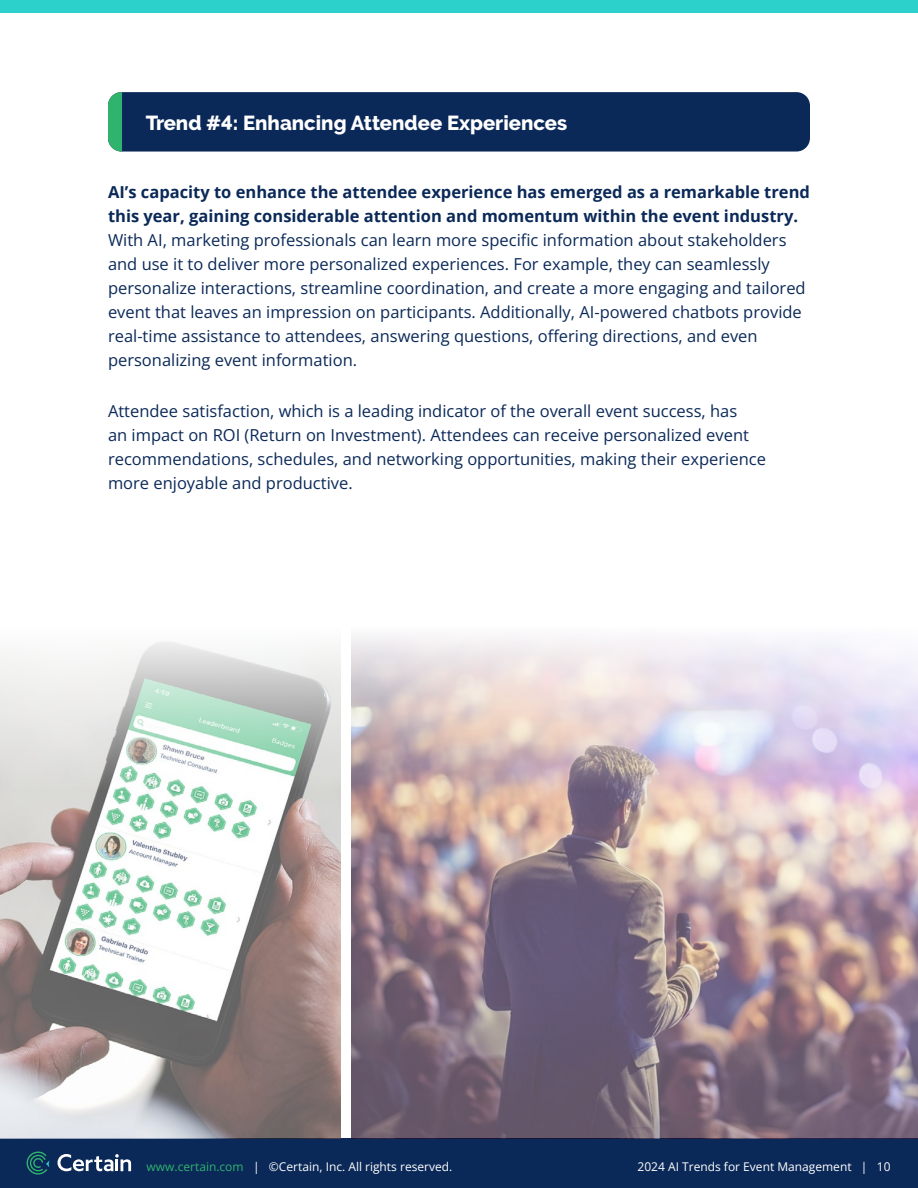
<style>
.page{position:relative;width:918px;height:1188px;background:#fff}
.page>*{position:absolute;margin:0;border:0;box-sizing:border-box;transform-origin:0 0}
.Header_-_white{font:800 20.25px "Raleway";color:#fff}
.Body_-_New{font:16.5px/24px "Open Sans";color:#0b2958}
.t1{font:12px "Open Sans";color:#fff}
.s1{font-weight:700}
.s2{color:#2fb36d}
</style>
<div class="page">
<div style="left:0;top:0;width:918px;height:13px;background:#2cd1cc"></div>
<div style="left:0;top:1138px;width:918px;height:50px;background:#0b2958"></div>
<svg style="left:58px;top:1154px;width:73px;height:17px"></svg>
<svg style="left:26px;top:1151px;width:23px;height:24px"></svg>
<img style="left:351px;top:790px;width:567px;height:348px">
<img style="left:0;top:790px;width:340px;height:348px">
<div style="left:108px;top:92px;width:702px;height:60px;background:#0b2958;border-radius:13px"></div>
<svg style="left:108px;top:92px;width:14px;height:60px"></svg>
<svg style="left:0;top:636px;width:918px;height:154px"></svg>
<p class="Header_-_white" style="left:146px;top:111px;width:423px">Trend #4: Enhancing Attendee Experiences</p>
<p class="Body_-_New" style="left:108px;top:179px;width:704px"><span class="s1">AI’s capacity to enhance the attendee experience has emerged as a remarkable trend this year, gaining considerable attention and momentum within the event industry.<br></span>With AI, marketing professionals can learn more specific information about stakeholders and use it to deliver more personalized experiences. For example, they can seamlessly personalize interactions, streamline coordination, and create a more engaging and tailored event that leaves an impression on participants. Additionally, AI-powered chatbots provide real-time assistance to attendees, answering questions, offering directions, and even personalizing event information.</p>
<p class="Body_-_New" style="left:108px;top:398px;width:659px">Attendee satisfaction, which is a leading indicator of the overall event success, has<br>an impact on ROI (Return on Investment). Attendees can receive personalized event recommendations, schedules, and networking opportunities, making their experience more enjoyable and productive.</p>
<p class="t1" style="left:147px;top:1159px;width:307px"><span class="s2">www.certain.com</span> | ©Certain, Inc. All rights reserved.</p>
<p class="t1" style="left:638px;top:1159px;width:255px">2024 AI Trends for Event Management | 10</p>
</div>
